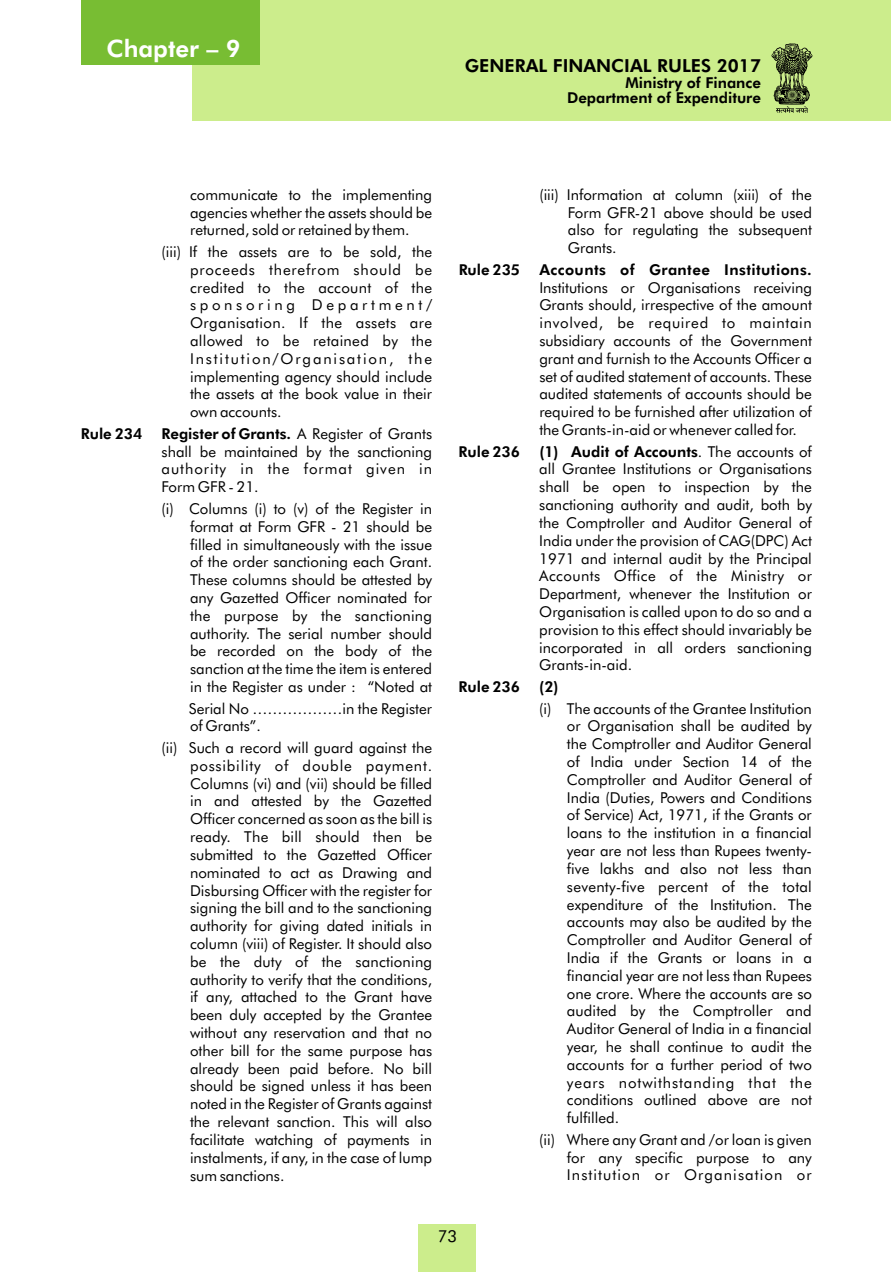
<style>
.page{position:relative;width:891px;height:1272px;background:#fff}
.page>*{position:absolute;margin:0;border:0;box-sizing:border-box;transform-origin:0 0}
.t1{font:800 24px "Futura BT";color:#fff}
.t2{font:800 18px "Futura BT";color:#000}
.t3{font:16.5px "Futura BT";color:#000}
.t4{font:15px/17.9px "Futura BT";color:#000;text-align:justify}
.t5{font:800 15px/15.3px "Futura BT";color:#000;text-align:right}
.t6{font:800 15px "Futura BT";letter-spacing:.03em;color:#000}
.s1{font-weight:800}
</style>
<div class="page">
<div style="left:192px;top:0;width:698px;height:120px;background:#cced8c"></div>
<div style="left:82px;top:0;width:178px;height:65px;background:#78bd33"></div>
<div style="left:418px;top:1224px;width:58px;height:47px;background:#cced8c"></div>
<svg style="left:771px;top:43px;width:41px;height:70px"></svg>
<h1 class="t1" style="left:106px;top:39px;width:135px">Chapter – 9</h1>
<p class="t2" style="left:464px;top:58px;width:298px">GENERAL FINANCIAL RULES 2017</p>
<p class="t5" style="left:567px;top:76px;width:195px">Ministry of Finance<br>Department of Expenditure</p>
<p class="t4" style="left:190px;top:187px;width:243px">communicate to the implementing agencies whether the assets should be returned, sold or retained by them.</p>
<p class="t4" style="left:190px;top:244px;width:244px;text-indent:-28px">(iii) If the assets are to be sold, the proceeds therefrom should be credited to the account of the sponsoring Department/ Organisation. If the assets are allowed to be retained by the Institution/Organisation, the implementing agency should include the assets at the book value in their own accounts.</p>
<p class="t5" style="left:81px;top:427px;width:63px">Rule 234</p>
<p class="t4" style="left:161px;top:426px;width:272px"><span class="s1">Register of Grants.</span> A Register of Grants shall be maintained by the sanctioning authority in the format given in Form GFR - 21.</p>
<p class="t4" style="left:190px;top:501px;width:243px;text-indent:-28px">(i) Columns (i) to (v) of the Register in format at Form GFR - 21 should be filled in simultaneously with the issue of the order sanctioning each Grant.<br>These columns should be attested by any Gazetted Officer nominated for the purpose by the sanctioning authority. The serial number should be recorded on the body of the sanction at the time the item is entered in the Register as under : “Noted at</p>
<p class="t4" style="left:189px;top:700px;width:244px">Serial No ………………in the Register of Grants”.</p>
<p class="t4" style="left:190px;top:740px;width:243px;text-indent:-28px">(ii) Such a record will guard against the possibility of double payment.<br>Columns (vi) and (vii) should be filled in and attested by the Gazetted Officer concerned as soon as the bill is ready. The bill should then be submitted to the Gazetted Officer nominated to act as Drawing and Disbursing Officer with the register for signing the bill and to the sanctioning authority for giving dated initials in column (viii) of Register. It should also be the duty of the sanctioning authority to verify that the conditions, if any, attached to the Grant have been duly accepted by the Grantee without any reservation and that no other bill for the same purpose has already been paid before. No bill should be signed unless it has been noted in the Register of Grants against the relevant sanction. This will also facilitate watching of payments in instalments, if any, in the case of lump sum sanctions.</p>
<p class="t4" style="left:567px;top:187px;width:245px;text-indent:-28px">(iii) Information at column (xiii) of the Form GFR-21 above should be used also for regulating the subsequent Grants.</p>
<p class="t5" style="left:458px;top:263px;width:63px">Rule 235</p>
<p class="t6" style="left:539px;top:263px;width:274px">Accounts of Grantee Institutions.</p>
<p class="t4" style="left:539px;top:280px;width:274px">Institutions or Organisations receiving Grants should, irrespective of the amount involved, be required to maintain subsidiary accounts of the Government grant and furnish to the Accounts Officer a set of audited statement of accounts. These audited statements of accounts should be required to be furnished after utilization of the Grants-in-aid or whenever called for.</p>
<p class="t5" style="left:458px;top:445px;width:63px">Rule 236</p>
<p class="t4" style="left:539px;top:444px;width:274px"><span class="s1">(1) Audit of Accounts</span>. The accounts of all Grantee Institutions or Organisations shall be open to inspection by the sanctioning authority and audit, both by the Comptroller and Auditor General of India under the provision of CAG(DPC) Act 1971 and internal audit by the Principal Accounts Office of the Ministry or Department, whenever the Institution or Organisation is called upon to do so and a provision to this effect should invariably be incorporated in all orders sanctioning Grants-in-aid.</p>
<p class="t5" style="left:458px;top:680px;width:63px">Rule 236</p>
<p class="t5" style="left:539px;top:680px;width:21px">(2)</p>
<p class="t4" style="left:566px;top:700px;width:246px;text-indent:-28px">(i) The accounts of the Grantee Institution or Organisation shall be audited by the Comptroller and Auditor General of India under Section 14 of the Comptroller and Auditor General of India (Duties, Powers and Conditions of Service) Act, 1971, if the Grants or loans to the institution in a financial year are not less than Rupees twenty&shy;five lakhs and also not less than seventy-five percent of the total expenditure of the Institution. The accounts may also be audited by the Comptroller and Auditor General of India if the Grants or loans in a financial year are not less than Rupees one crore. Where the accounts are so audited by the Comptroller and Auditor General of India in a financial year, he shall continue to audit the accounts for a further period of two years notwithstanding that the conditions outlined above are not fulfilled.</p>
<p class="t4" style="left:566px;top:1131px;width:246px;text-indent:-28px">(ii) Where any Grant and /or loan is given for any specific purpose to any Institution or Organisation or</p>
<p class="t3" style="left:437px;top:1229px;width:21px">73</p>
</div>
